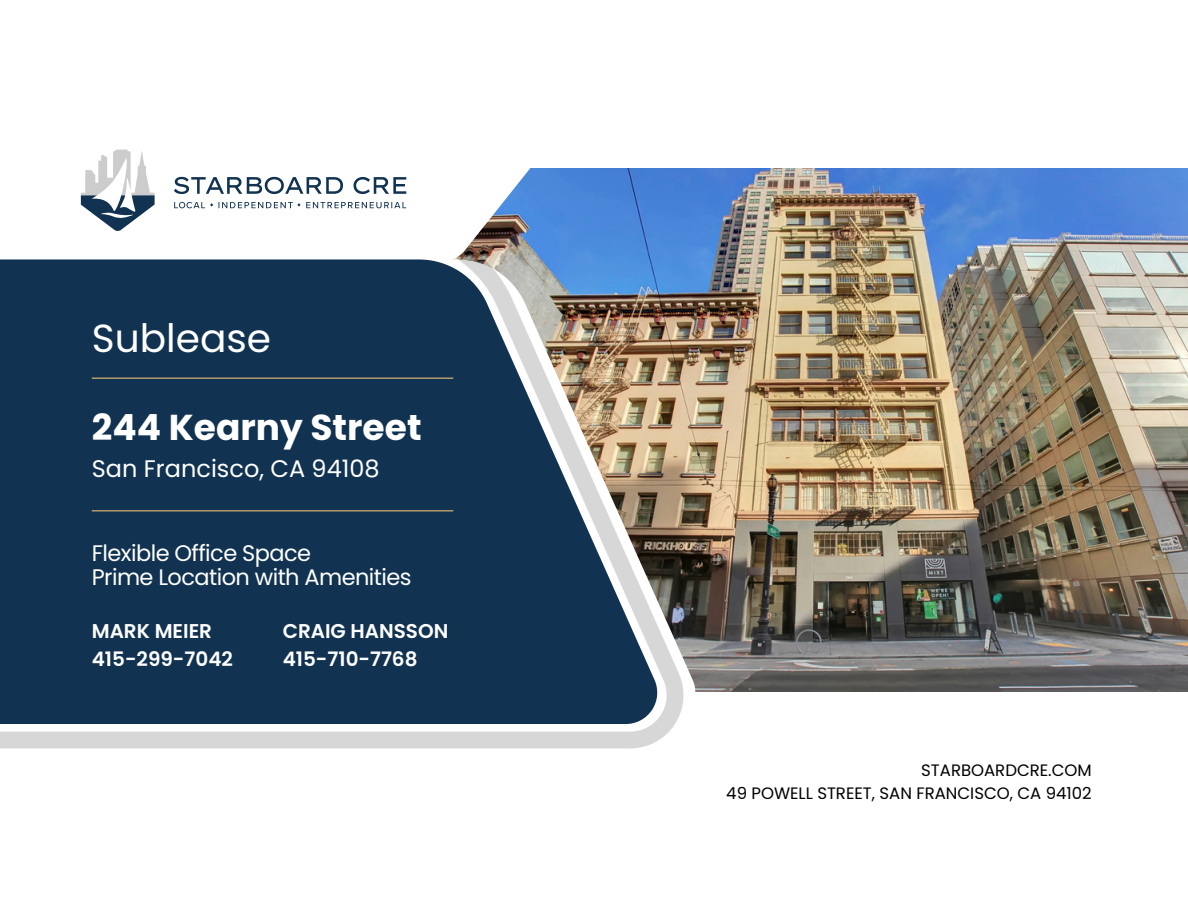
<style>
.page{position:relative;width:1188px;height:918px;background:#fff}
.page>*{position:absolute;margin:0;border:0;box-sizing:border-box;transform-origin:0 0}
.t1{font:39.15px "Poppins";color:#fff}
.t2{font:700 36px "Poppins";color:#fff}
.t3{font:24px "Poppins";color:#fff}
.t4{font:22.5px/24.8px "Poppins";letter-spacing:-.025em;color:#fff}
.t5{font:600 19.95px/27.6px "Poppins";color:#fff}
.t6{font:16.5px "Poppins";color:#000}
</style>
<div class="page">
<img style="left:531px;top:168px;width:657px;height:523px">
<svg style="left:0;top:224px;width:686px;height:524px"></svg>
<svg style="left:0;top:168px;width:531px;height:91px"></svg>
<svg style="left:0;top:259px;width:658px;height:465px;background:#27435c"></svg>
<svg style="left:81px;top:150px;width:74px;height:81px"></svg>
<svg style="left:174px;top:177px;width:169px;height:17px"></svg>
<svg style="left:354px;top:177px;width:52px;height:17px"></svg>
<svg style="left:174px;top:202px;width:232px;height:6px"></svg>
<hr style="left:92px;top:378px;width:361px;height:1px;background:#e9bd72">
<hr style="left:92px;top:510px;width:361px;height:1px;background:#e9bd72">
<p class="t1" style="left:92px;top:311px;width:181px">Sublease</p>
<h2 class="t2" style="left:92px;top:402px;width:331px">244 Kearny Street</h2>
<h2 class="t3" style="left:92px;top:451px;width:289px">San Francisco, CA 94108</h2>
<h3 class="t4" style="left:92px;top:540px;width:321px">Flexible Office Space<br>Prime Location with Amenities</h3>
<h3 class="t5" style="left:92px;top:618px;width:143px">MARK MEIER<br>415-299-7042</h3>
<p class="t5" style="left:283px;top:618px;width:167px">CRAIG HANSSON<br>415-710-7768</p>
<h1 class="t6" style="left:921px;top:759px;width:172px">STARBOARDCRE.COM</h1>
<h2 class="t6" style="left:726px;top:782px;width:367px">49 POWELL STREET, SAN FRANCISCO, CA 94102</h2>
</div>
